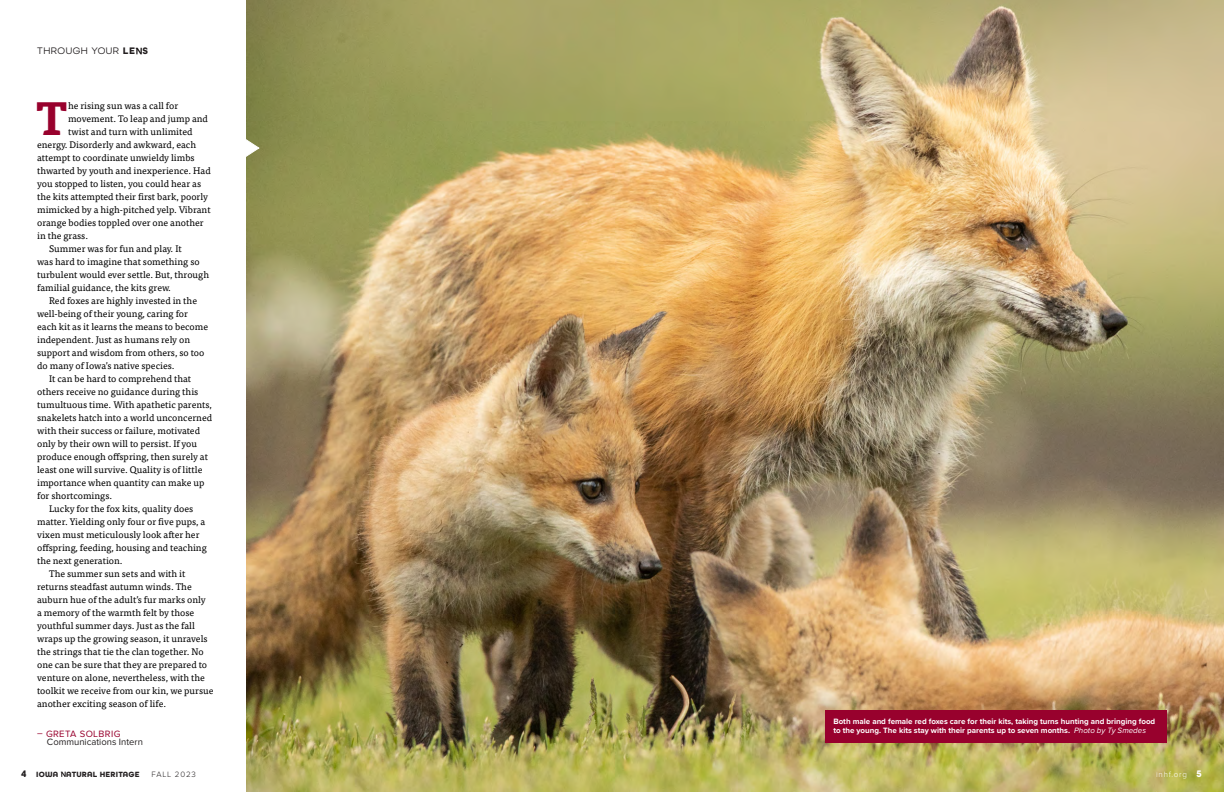
<style>
.page{position:relative;width:1224px;height:792px;background:#fff}
.page>*{position:absolute;margin:0;border:0;box-sizing:border-box;transform-origin:0 0}
.body{font:700 46.2px "Tisa Pro";color:#98012d}
.t1{font:10px "All Round Gothic";letter-spacing:.05em;color:#231f20}
.body-2{font:9.5px/13px "Tisa Pro";color:#000}
.INH_Body_Paragraph_Style{font:9.5px "Proxima Nova";color:#231f20}
.body-3{font:9.5px "Proxima Nova";letter-spacing:.04em;color:#98012d}
.t2{font:700 8px/9px "Proxima Nova";color:#fff}
.t3{font:700 8px "All Round Gothic";letter-spacing:.025em;color:#231f20}
.t4{font:300 8px "Proxima Nova";letter-spacing:.1em;color:#fff}
.t5{font:300 8px "Proxima Nova";letter-spacing:.1em;color:#231f20}
.s1{font-weight:700}
.s2{font-weight:700;color:#fff}
.s3{font-size:10px}
.s4{color:#fff}
.s5{font-weight:400;font-style:italic}
.s6{font-family:"All Round Gothic";font-weight:700;font-size:10px}
</style>
<div class="page">
<img style="left:246px;top:0;width:978px;height:792px">
<div style="left:825px;top:711px;width:342px;height:32px;background:#98012d"></div>
<svg style="left:61px;top:772px;width:5px;height:5px"></svg>
<svg style="left:136px;top:48px;width:6px;height:6px"></svg>
<svg style="left:246px;top:137px;width:14px;height:22px"></svg>
<p class="t1" style="left:37px;top:45px;width:113px">THROUGH YOUR <span class="s1">LE</span><span class="s2">N</span><span class="s1">S</span></p>
<p class="body" style="left:35px;top:81px;width:34px">T</p>
<p class="body-2" style="left:68px;top:99px;width:112px">he rising sun was a call for</p>
<p class="body-2" style="left:68px;top:112px;width:141px">movement. To leap and jump and</p>
<p class="body-2" style="left:68px;top:125px;width:126px">twist and turn with unlimited</p>
<p class="body-2" style="left:37px;top:138px;width:160px">energy. Disorderly and awkward, each</p>
<p class="body-2" style="left:37px;top:151px;width:159px">attempt to coordinate unwieldy limbs</p>
<p class="body-2" style="left:37px;top:164px;width:175px">thwarted by youth and inexperience. Had</p>
<p class="body-2" style="left:37px;top:177px;width:165px">you stopped to listen, you could hear as</p>
<p class="body-2" style="left:37px;top:190px;width:172px">the kits attempted their first bark, poorly</p>
<p class="body-2" style="left:37px;top:203px;width:175px">mimicked by a high-pitched yelp. Vibrant</p>
<p class="body-2" style="left:37px;top:215px;width:168px">orange bodies toppled over one another</p>
<p class="body-2" style="left:37px;top:228px;width:52px">in the grass.</p>
<p class="body-2" style="left:37px;top:241px;width:174px;text-indent:12px">Summer was for fun and play. It<br>was hard to imagine that something so turbulent would ever settle. But, through familial guidance, the kits grew.</p>
<p class="body-2" style="left:37px;top:293px;width:172px;text-indent:12px">Red foxes are highly invested in the well-being of their young, caring for each kit as it learns the means to become independent. Just as humans rely on support and wisdom from others, so too do many of Iowa’s native species.</p>
<p class="body-2" style="left:37px;top:371px;width:177px;text-indent:12px">It can be hard to comprehend that others receive no guidance during this tumultuous time. With apathetic parents, snakelets hatch into a world unconcerned with their success or failure, motivated only by their own will to persist. If you produce enough offspring, then surely at least one will survive. Quality is of little importance when quantity can make up for shortcomings.</p>
<p class="body-2" style="left:37px;top:501px;width:171px;text-indent:12px">Lucky for the fox kits, quality does matter. Yielding only four or five pups, a vixen must meticulously look after her offspring, feeding, housing and teaching the next generation.</p>
<p class="body-2" style="left:37px;top:566px;width:178px;text-indent:12px">The summer sun sets and with it returns steadfast autumn winds. The auburn hue of the adult’s fur marks only<br>a memory of the warmth felt by those youthful summer days. Just as the fall wraps up the growing season, it unravels the strings that tie the clan together. No one can be sure that they are prepared to venture on alone, nevertheless, with the toolkit we receive from our kin, we pursue another exciting season of life.</p>
<p class="body-3" style="left:37px;top:728px;width:85px">– GRETA SOLBRIG</p>
<p class="INH_Body_Paragraph_Style" style="left:47px;top:736px;width:98px">Communications Intern</p>
<p class="t3" style="left:21px;top:770px;width:120px"><span class="s3">4</span> IOWA <span class="s4">N</span>ATURAL HERITAGE</p>
<p class="t5" style="left:152px;top:768px;width:46px">FALL 2023</p>
<p class="t2" style="left:833px;top:717px;width:323px">Both male and female red foxes care for their kits, taking turns hunting and bringing food to the young. The kits stay with their parents up to seven months. <span class="s5">Photo by Ty Smedes</span></p>
<p class="t4" style="left:1156px;top:768px;width:47px">inhf.org <span class="s6">5</span></p>
</div>
